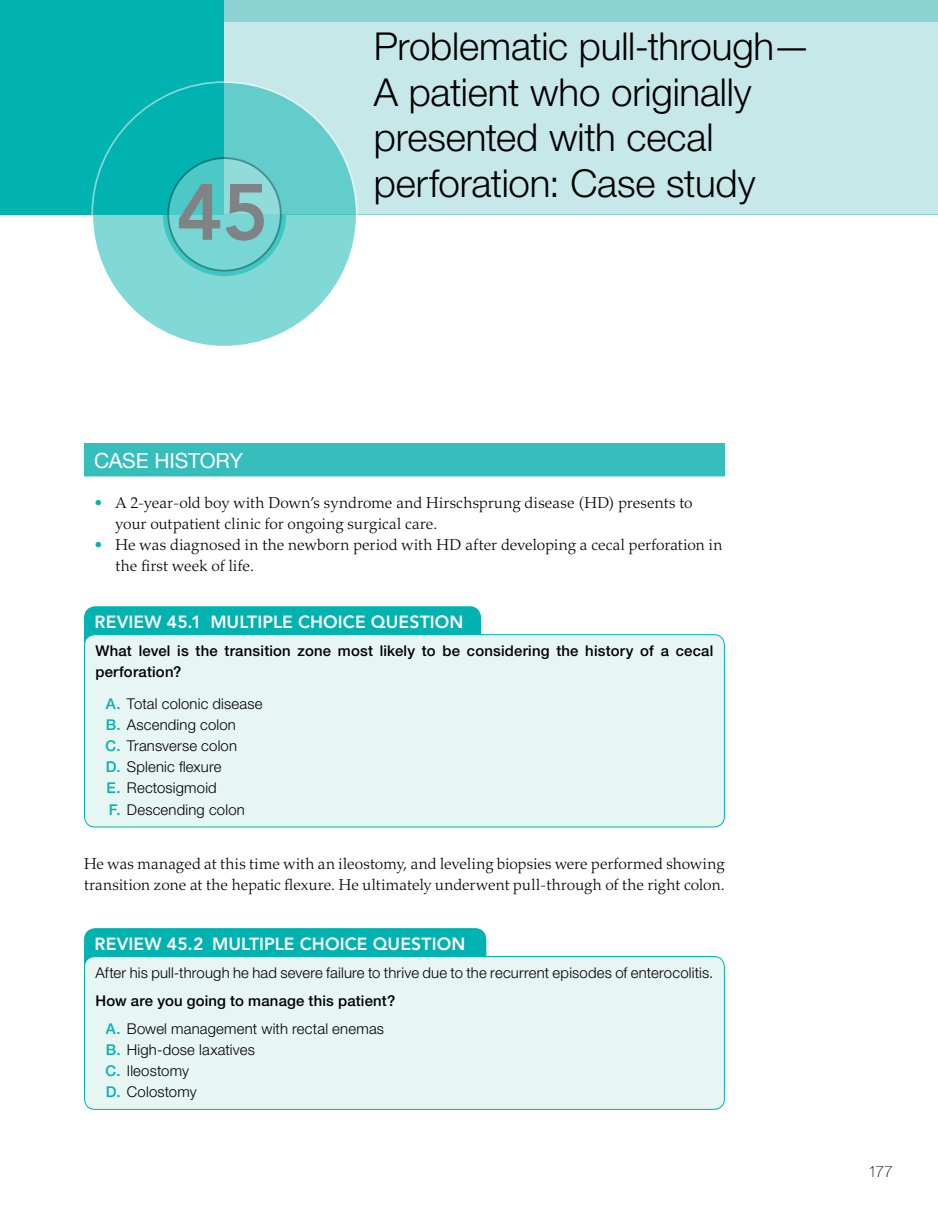
<style>
.page{position:relative;width:938px;height:1221px;background:#fff}
.page>*{position:absolute;margin:0;border:0;box-sizing:border-box;transform-origin:0 0}
.CN{font:800 78.75px "Avenir LT Std";color:#808285}
.CT{font:300 38.5px/45.5px "Helvetica Neue LT Std";letter-spacing:-.005em;color:#000}
._1{font:21px "Helvetica Neue LT Std";letter-spacing:-.01em;color:#fff}
.XCT{font:800 17.5px "Avenir LT Std";letter-spacing:.005em;color:#fff}
.T1{font:300 15.75px/21px "Palatino LT Std";letter-spacing:.01em;color:#000}
.Folio_Drop{font:100 15.75px "Helvetica Neue LT Std";color:#000}
.XLN{font:300 14.88px "Helvetica Neue LT Std";letter-spacing:.01em;color:#000}
.XT1{font:500 14.88px/21px "Helvetica Neue LT Std";letter-spacing:.015em;color:#000}
.XT1-2{font:300 14.88px "Helvetica Neue LT Std";letter-spacing:.01em;color:#000}
.XLNF{font:300 14.88px "Helvetica Neue LT Std";letter-spacing:.015em;color:#000}
.s1{color:#00b3b0}
.s2{font-weight:500;color:#00b3b0}
</style>
<div class="page">
<div style="left:0;top:0;width:224px;height:214px;background:#00b3b0"></div>
<div style="left:224px;top:0;width:714px;height:214px;background:#8ed3d3"></div>
<div style="left:224px;top:23px;width:714px;height:191px;background:#c6e8e8"></div>
<svg style="left:92px;top:82px;width:265px;height:264px"></svg>
<svg style="left:168px;top:158px;width:113px;height:113px;background:#71d1d0"></svg>
<div style="left:167px;top:157px;width:115px;height:114px;border:2px solid #000;border-radius:50%"></div>
<div style="left:84px;top:443px;width:640px;height:33px;background:#36bebd"></div>
<div style="left:84px;top:606px;width:398px;height:35px;background:#00b3b0"></div>
<div style="left:84px;top:634px;width:640px;height:193px;background:#e7f5f3;border-radius:10px"></div>
<div style="left:84px;top:634px;width:640px;height:193px;border:1px solid #00b3b0;border-radius:10px"></div>
<div style="left:84px;top:928px;width:403px;height:35px;background:#00b3b0"></div>
<div style="left:84px;top:956px;width:640px;height:153px;background:#e7f5f3;border-radius:10px"></div>
<div style="left:84px;top:956px;width:640px;height:153px;border:1px solid #00b3b0;border-radius:10px"></div>
<p class="CN" style="left:176px;top:166px;width:94px">45</p>
<p class="CT" style="left:374px;top:23px;width:438px">Problematic pull-through—<br>A patient who originally presented with cecal perforation: Case study</p>
<p class="_1" style="left:94px;top:447px;width:151px">CASE HISTORY</p>
<p class="T1" style="left:116px;top:492px;width:578px;text-indent:-21px"><span class="s1">•</span> A 2-year-old boy with Down’s syndrome and Hirschsprung disease (HD) presents to your outpatient clinic for ongoing surgical care.</p>
<p class="T1" style="left:116px;top:534px;width:608px;text-indent:-21px"><span class="s1">•</span> He was diagnosed in the newborn period with HD after developing a cecal perforation in the first week of life.</p>
<p class="XCT" style="left:94px;top:612px;width:370px">REVIEW 45.1 MULTIPLE CHOICE QUESTION</p>
<p class="XT1" style="left:95px;top:640px;width:619px">What level is the transition zone most likely to be considering the history of a cecal perforation?</p>
<p class="XLNF" style="left:106px;top:694px;width:158px"><span class="s2">A.</span> Total colonic disease</p>
<p class="XLN" style="left:106px;top:715px;width:132px"><span class="s2">B.</span> Ascending colon</p>
<p class="XLN" style="left:106px;top:736px;width:133px"><span class="s2">C.</span> Transverse colon</p>
<p class="XLN" style="left:106px;top:757px;width:117px"><span class="s2">D.</span> Splenic flexure</p>
<p class="XLN" style="left:107px;top:778px;width:112px"><span class="s2">E.</span> Rectosigmoid</p>
<p class="XLN" style="left:109px;top:800px;width:137px"><span class="s2">F.</span> Descending colon</p>
<p class="T1" style="left:84px;top:853px;width:642px">He was managed at this time with an ileostomy, and leveling biopsies were performed showing transition zone at the hepatic flexure. He ultimately underwent pull-through of the right colon.</p>
<p class="XCT" style="left:94px;top:933px;width:372px">REVIEW 45.2 MULTIPLE CHOICE QUESTION</p>
<p class="XT1-2" style="left:95px;top:963px;width:619px">After his pull-through he had severe failure to thrive due to the recurrent episodes of enterocolitis.</p>
<p class="XT1" style="left:95px;top:990px;width:301px">How are you going to manage this patient?</p>
<p class="XLNF" style="left:106px;top:1019px;width:280px"><span class="s2">A.</span> Bowel management with rectal enemas</p>
<p class="XLN" style="left:106px;top:1040px;width:151px"><span class="s2">B.</span> High-dose laxatives</p>
<p class="XLN" style="left:106px;top:1061px;width:85px"><span class="s2">C.</span> Ileostomy</p>
<p class="XLN" style="left:106px;top:1082px;width:92px"><span class="s2">D.</span> Colostomy</p>
<p class="Folio_Drop" style="left:868px;top:1161px;width:26px">177</p>
</div>
